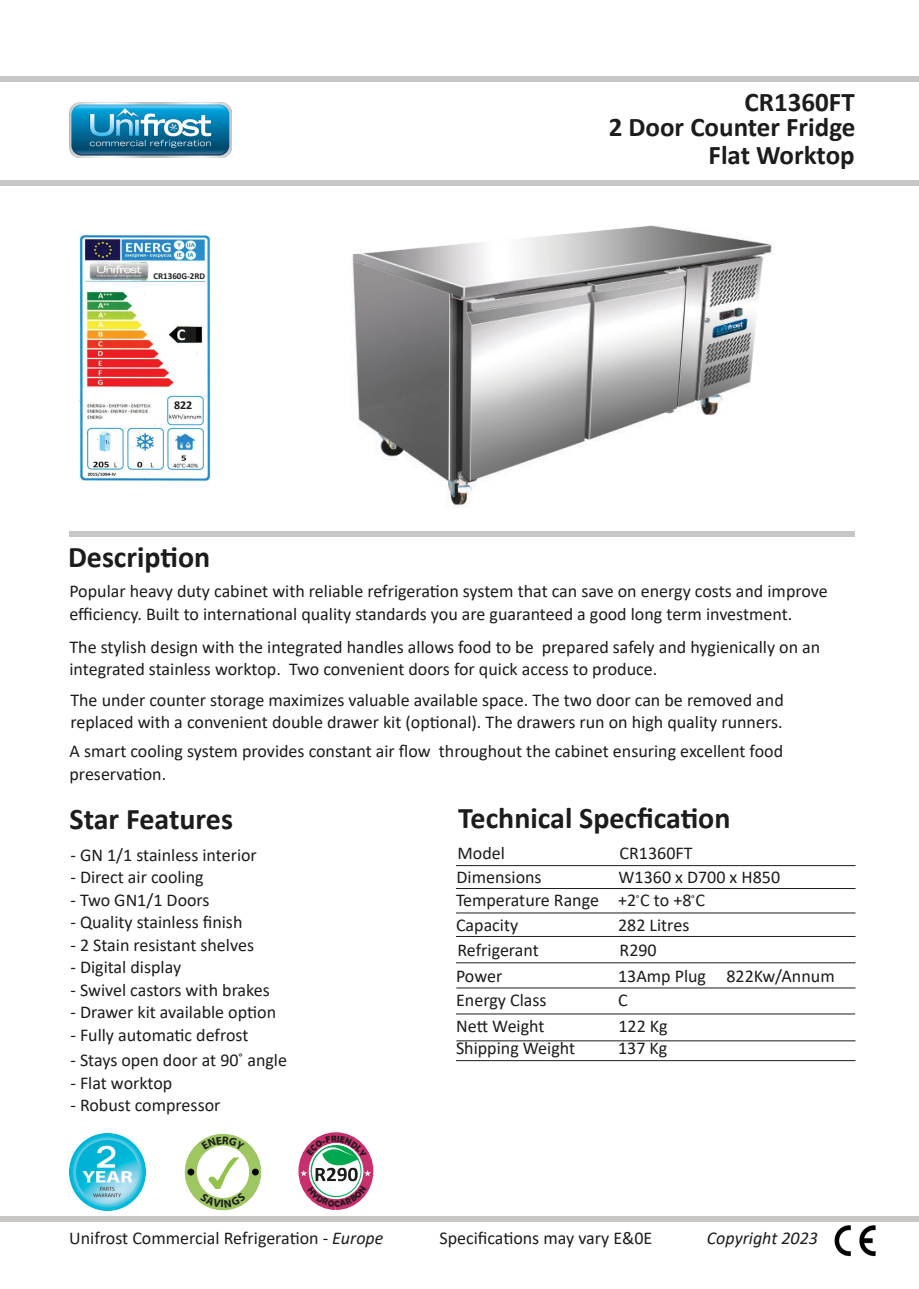
<style>
.page{position:relative;width:919px;height:1289px;background:#fff}
.page>*{position:absolute;margin:0;border:0;box-sizing:border-box;transform-origin:0 0}
.t1{font:700 30px "Calibri";color:#1c1c1b}
.t2{font:700 27px "Calibri";color:#1c1c1b}
.Paragraph_Style_3{font:18px "Calibri";color:#1c1c1b}
.t3{font:italic 18px "Calibri";color:#1c1c1b}
.t4{font:700 16.5px "Calibri";color:#fff}
.t5{font:700 12px "Calibri";color:#1c1c1b}
.t6{font:700 9px "Calibri";color:#1c1c1b}
.s1{font-family:"Angsana New";font-size:21px}
.s2{font-family:"Angsana New"}
.s3{font-style:italic}
</style>
<div class="page">
<div style="left:0;top:1215px;width:918px;height:6px;background:#c8c7c6"></div>
<div style="left:0;top:77px;width:918px;height:5px;background:#c8c7c6"></div>
<div style="left:0;top:180px;width:918px;height:6px;background:#c8c7c6"></div>
<img style="left:70px;top:103px;width:161px;height:55px">
<div style="left:69px;top:531px;width:785px;height:6px;background:#c8c7c6"></div>
<hr style="left:456px;top:865px;width:399px;height:1px;background:#1c1c1b">
<img style="left:69px;top:1133px;width:77px;height:77px">
<div style="left:185px;top:1133px;width:76px;height:77px;background:#9ec762;border-radius:50%"></div>
<div style="left:197px;top:1145px;width:52px;height:52px;background:#fff;border-radius:50%"></div>
<div style="left:187px;top:1168px;width:7px;height:7px;background:#020404;border-radius:50%"></div>
<div style="left:252px;top:1168px;width:7px;height:7px;background:#020404;border-radius:50%"></div>
<hr style="left:456px;top:888px;width:399px;height:1px;background:#1c1c1b">
<hr style="left:456px;top:912px;width:399px;height:1px;background:#1c1c1b">
<hr style="left:456px;top:936px;width:399px;height:1px;background:#1c1c1b">
<hr style="left:456px;top:962px;width:399px;height:1px;background:#1c1c1b">
<hr style="left:456px;top:1040px;width:399px;height:1px;background:#1c1c1b">
<hr style="left:456px;top:987px;width:399px;height:1px;background:#1c1c1b">
<hr style="left:456px;top:1013px;width:399px;height:1px;background:#1c1c1b">
<hr style="left:456px;top:1060px;width:399px;height:1px;background:#1c1c1b">
<img style="left:834px;top:1225px;width:42px;height:31px">
<img style="left:79px;top:235px;width:132px;height:246px">
<div style="left:177px;top:327px;width:18px;height:15px;background:#1c1c1b"></div>
<div style="left:174px;top:400px;width:26px;height:11px;background:#fff"></div>
<div style="left:153px;top:272px;width:52px;height:8px;background:#fff"></div>
<img style="left:310px;top:1148px;width:57px;height:19px">
<div style="left:298px;top:1132px;width:75px;height:77px;border:11px solid #c72f6d;border-radius:50%"></div>
<div style="left:313px;top:1166px;width:45px;height:13px;background:#fff"></div>
<img style="left:352px;top:229px;width:420px;height:279px">
<svg style="left:351px;top:225px;width:323px;height:32px"></svg>
<svg style="left:201px;top:1136px;width:44px;height:13px"></svg>
<svg style="left:200px;top:1157px;width:46px;height:50px"></svg>
<svg style="left:306px;top:1135px;width:60px;height:21px"></svg>
<svg style="left:300px;top:1167px;width:71px;height:39px"></svg>
<p class="t6" style="left:153px;top:270px;width:53px">CR1360G-2RD</p>
<p class="t4" style="left:177px;top:323px;width:10px">C</p>
<p class="t5" style="left:174px;top:396px;width:20px">822</p>
<p class="t2" style="left:744px;top:83px;width:111px">CR1360FT</p>
<p class="t2" style="left:608px;top:108px;width:248px">2 Door Counter Fridge</p>
<p class="t2" style="left:708px;top:136px;width:148px">Flat Worktop</p>
<p class="t1" style="left:68px;top:536px;width:144px">Description</p>
<p class="Paragraph_Style_3" style="left:69px;top:578px;width:760px">Popular heavy duty cabinet with reliable refrigeration system that can save on energy costs and improve</p>
<p class="Paragraph_Style_3" style="left:69px;top:601px;width:724px">efficiency. Built to international quality standards you are guaranteed a good long term investment.</p>
<p class="Paragraph_Style_3" style="left:69px;top:634px;width:752px">The stylish design with the integrated handles allows food to be prepared safely and hygienically on an</p>
<p class="Paragraph_Style_3" style="left:69px;top:656px;width:589px">integrated stainless worktop. Two convenient doors for quick access to produce.</p>
<p class="Paragraph_Style_3" style="left:70px;top:687px;width:714px">The under counter storage maximizes valuable available space. The two door can be removed and</p>
<p class="Paragraph_Style_3" style="left:70px;top:709px;width:713px">replaced with a convenient double drawer kit (optional). The drawers run on high quality runners.</p>
<p class="Paragraph_Style_3" style="left:69px;top:739px;width:715px">A smart cooling system provides constant air flow throughout the cabinet ensuring excellent food</p>
<p class="Paragraph_Style_3" style="left:69px;top:761px;width:98px">preservation.</p>
<p class="t1" style="left:69px;top:797px;width:165px">Star Features</p>
<p class="t1" style="left:458px;top:796px;width:274px">Technical Specfication</p>
<p class="Paragraph_Style_3" style="left:457px;top:840px;width:49px">Model</p>
<p class="Paragraph_Style_3" style="left:619px;top:840px;width:74px">CR1360FT</p>
<p class="Paragraph_Style_3" style="left:70px;top:842px;width:188px">- GN 1/1 stainless interior</p>
<p class="Paragraph_Style_3" style="left:70px;top:864px;width:135px">- Direct air cooling</p>
<p class="Paragraph_Style_3" style="left:70px;top:887px;width:141px">- Two GN1/1 Doors</p>
<p class="Paragraph_Style_3" style="left:70px;top:909px;width:173px">- Quality stainless finish</p>
<p class="Paragraph_Style_3" style="left:70px;top:932px;width:185px">- 2 Stain resistant shelves</p>
<p class="Paragraph_Style_3" style="left:70px;top:954px;width:112px">- Digital display</p>
<p class="Paragraph_Style_3" style="left:70px;top:977px;width:201px">- Swivel castors with brakes</p>
<p class="Paragraph_Style_3" style="left:70px;top:999px;width:207px">- Drawer kit available option</p>
<p class="Paragraph_Style_3" style="left:70px;top:1022px;width:179px">- Fully automatic defrost</p>
<p class="Paragraph_Style_3" style="left:70px;top:1047px;width:218px">- Stays open door at 90 <span class="s1">ํ</span>angle</p>
<p class="Paragraph_Style_3" style="left:70px;top:1070px;width:103px">- Flat worktop</p>
<p class="Paragraph_Style_3" style="left:70px;top:1092px;width:151px">- Robust compressor</p>
<p class="Paragraph_Style_3" style="left:456px;top:864px;width:87px">Dimensions</p>
<p class="Paragraph_Style_3" style="left:618px;top:864px;width:163px">W1360 x D700 x H850</p>
<p class="Paragraph_Style_3" style="left:456px;top:887px;width:250px">Temperature Range +2 <span class="s2">ํ</span>C to +8 <span class="s2">ํ</span>C</p>
<p class="Paragraph_Style_3" style="left:456px;top:912px;width:64px">Capacity</p>
<p class="Paragraph_Style_3" style="left:618px;top:912px;width:73px">282 Litres</p>
<p class="Paragraph_Style_3" style="left:457px;top:937px;width:83px">Refrigerant</p>
<p class="Paragraph_Style_3" style="left:619px;top:937px;width:39px">R290</p>
<p class="Paragraph_Style_3" style="left:456px;top:963px;width:48px">Power</p>
<p class="Paragraph_Style_3" style="left:618px;top:963px;width:218px">13Amp Plug 822Kw/Annum</p>
<p class="Paragraph_Style_3" style="left:456px;top:987px;width:92px">Energy Class</p>
<p class="Paragraph_Style_3" style="left:618px;top:987px;width:11px">C</p>
<p class="Paragraph_Style_3" style="left:456px;top:1035px;width:121px">Shipping Weight</p>
<p class="Paragraph_Style_3" style="left:618px;top:1035px;width:51px">137 Kg</p>
<p class="Paragraph_Style_3" style="left:456px;top:1013px;width:90px">Nett Weight</p>
<p class="Paragraph_Style_3" style="left:618px;top:1013px;width:51px">122 Kg</p>
<p class="Paragraph_Style_3" style="left:69px;top:1224px;width:316px">Unifrost Commercial Refrigeration - <span class="s3">Europe</span></p>
<p class="Paragraph_Style_3" style="left:439px;top:1224px;width:214px">Specifications may vary E&amp;0E</p>
<p class="t3" style="left:706px;top:1224px;width:113px">Copyright 2023</p>
</div>
